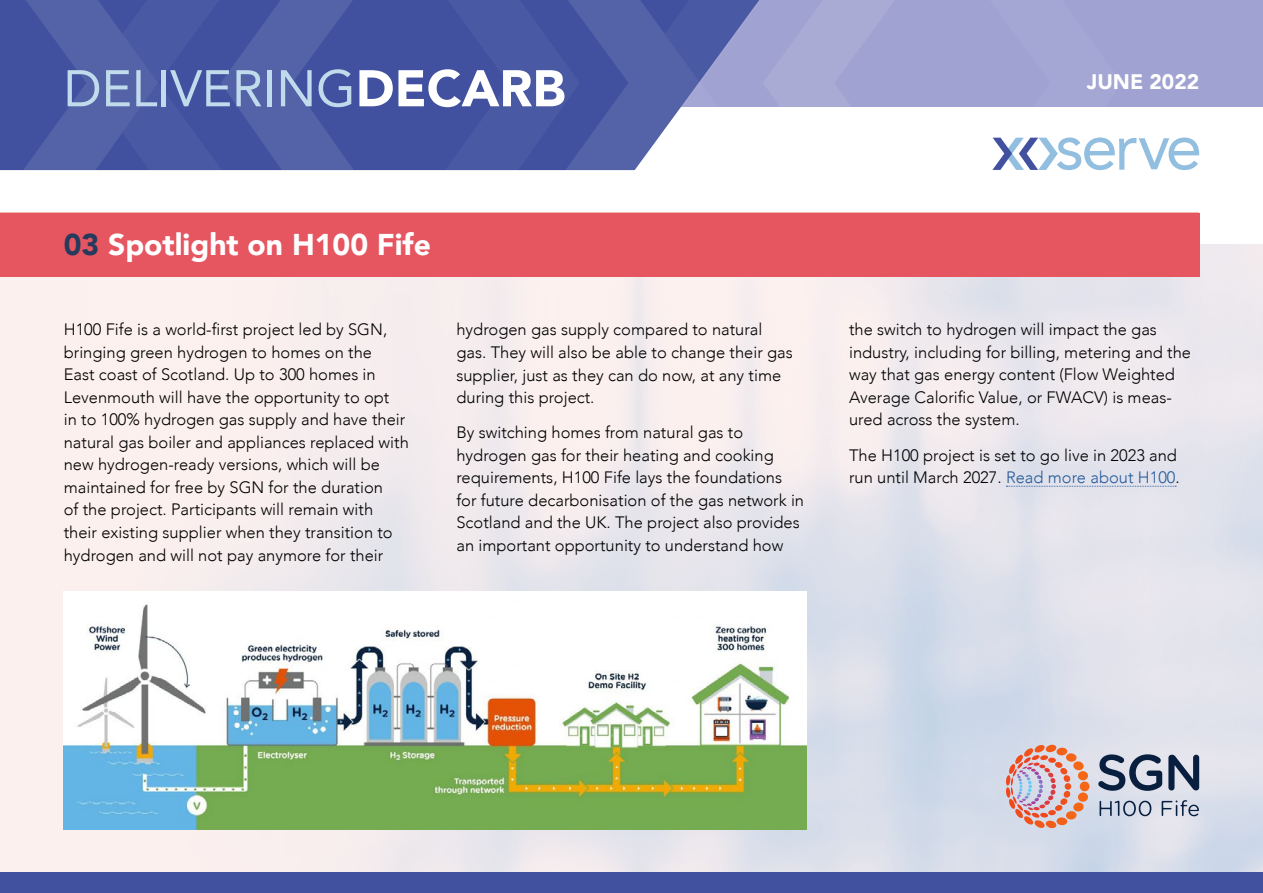
<style>
.page{position:relative;width:1263px;height:893px;background:#fff}
.page>*{position:absolute;margin:0;border:0;box-sizing:border-box;transform-origin:0 0}
.t1{font:51px "Avenir";color:#c0dbeb}
.t2{font:900 30px "Avenir";color:#fff}
.t3{font:900 21px "Avenir";color:#fff}
.t4{font:300 16.5px/22.5px "Avenir";color:#000}
.s1{font-weight:900;color:#fff}
.s2{color:#263a5d}
.s3{color:#275b9b}
</style>
<div class="page">
<div style="left:361px;top:0;width:902px;height:106px;background:#a0a2d1"></div>
<div style="left:0;top:872px;width:1263px;height:21px;background:#42519f"></div>
<svg style="left:0;top:0;width:1199px;height:170px"></svg>
<img style="left:0;top:244px;width:1263px;height:628px">
<div style="left:0;top:213px;width:1199px;height:63px;background:#e65661"></div>
<svg style="left:1006px;top:486px;width:170px;height:1px"></svg>
<svg style="left:1098px;top:754px;width:64px;height:37px;background:#808b9e"></svg>
<svg style="left:1168px;top:755px;width:31px;height:35px"></svg>
<svg style="left:1006px;top:745px;width:83px;height:84px;background:#d9b2af"></svg>
<svg style="left:1099px;top:799px;width:52px;height:18px"></svg>
<svg style="left:1161px;top:800px;width:38px;height:17px"></svg>
<img style="left:64px;top:591px;width:742px;height:238px">
<h1 class="t1" style="left:64px;top:48px;width:503px">DELIVERING<span class="s1">DECARB</span></h1>
<p class="t3" style="left:1087px;top:64px;width:114px">JUNE 2022</p>
<h2 class="t2" style="left:64px;top:219px;width:369px"><span class="s2">03</span> Spotlight on H100 Fife</h2>
<p class="t4" style="left:64px;top:318px;width:347px">H100 Fife is a world-first project led by SGN, bringing green hydrogen to homes on the<br>East coast of Scotland. Up to 300 homes in Levenmouth will have the opportunity to opt<br>in to 100% hydrogen gas supply and have their natural gas boiler and appliances replaced with new hydrogen-ready versions, which will be maintained for free by SGN for the duration<br>of the project. Participants will remain with their existing supplier when they transition to hydrogen and will not pay anymore for their</p>
<p class="t4" style="left:456px;top:319px;width:338px">hydrogen gas supply compared to natural gas. They will also be able to change their gas supplier, just as they can do now, at any time during this project.</p>
<p class="t4" style="left:456px;top:421px;width:349px">By switching homes from natural gas to hydrogen gas for their heating and cooking requirements, H100 Fife lays the foundations for future decarbonisation of the gas network in Scotland and the UK. The project also provides an important opportunity to understand how</p>
<p class="t4" style="left:849px;top:318px;width:344px">the switch to hydrogen will impact the gas industry, including for billing, metering and the way that gas energy content (Flow Weighted Average Calorific Value, or FWACV) is meas&shy;ured across the system.</p>
<p class="t4" style="left:849px;top:444px;width:332px">The H100 project is set to go live in 2023 and run until March 2027. <span class="s3">Read more about H100</span>.</p>
</div>
